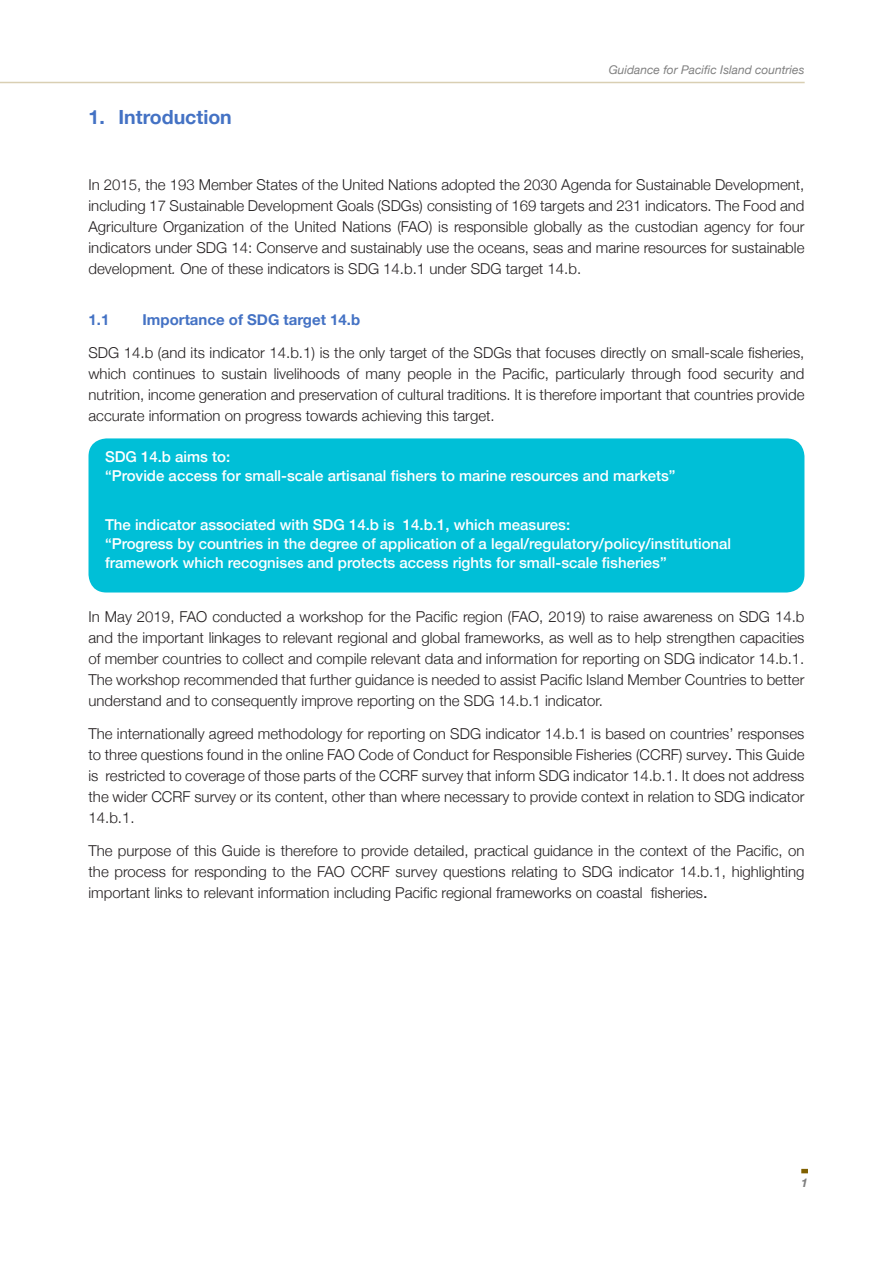
<style>
.page{position:relative;width:893px;height:1263px;background:#fff}
.page>*{position:absolute;margin:0;border:0;box-sizing:border-box;transform-origin:0 0}
.t1{font:700 19.5px "Helvetica Neue";color:#4472c4}
.t2{font:300 15px/21px "Helvetica Neue";color:#231f20;text-align:justify}
.t3{font:500 15px/18.8px "Helvetica Neue";color:#fff}
.t4{font:700 15px "Helvetica Neue";color:#4472c4}
.t5{font:italic 12px "Helvetica Neue";color:#808080}
.t6{font:italic 700 12px "Helvetica Neue";color:#808080}
.s1{font-style:italic}
.s2{font-weight:400;font-size:16.5px}
</style>
<div class="page">
<svg style="left:801px;top:1169px;width:7px;height:4px"></svg>
<hr style="left:0;top:82px;width:805px;height:1px;background:#d9cfb3">
<div style="left:88px;top:438px;width:716px;height:154px;background:#00bfd7;border-radius:18px"></div>
<p class="t1" style="left:88px;top:105px;width:145px">1. Introduction</p>
<p class="t5" style="left:609px;top:61px;width:197px">Guidance for Pacific Island countries</p>
<p class="t2" style="left:88px;top:173px;width:717px">In 2015, the 193 Member States of the United Nations adopted the 2030 Agenda for Sustainable Development, including 17 Sustainable Development Goals (SDGs) consisting of 169 targets and 231 indicators. The Food and Agriculture Organization of the United Nations (FAO) is responsible globally as the custodian agency for four indicators under SDG 14: Conserve and sustainably use the oceans, seas and marine resources for sustainable development<span class="s1">.</span> One of these indicators is SDG 14.b.1 under SDG target 14.b.</p>
<p class="t4" style="left:88px;top:310px;width:22px">1.1</p>
<p class="t4" style="left:142px;top:310px;width:219px">Importance of SDG target 14.b</p>
<p class="t2" style="left:88px;top:341px;width:717px">SDG 14.b (and its indicator 14.b.1) is the only target of the SDGs that focuses directly on small-scale fisheries, which continues to sustain livelihoods of many people in the Pacific, particularly through food security and nutrition, income generation and preservation of cultural traditions. It is therefore important that countries provide accurate information on progress towards achieving this target.</p>
<p class="t3" style="left:105px;top:446px;width:572px">SDG 14.b aims to:<br>“Provide access for small-scale artisanal fishers to marine resources and markets”</p>
<p class="t3" style="left:105px;top:514px;width:628px">The indicator associated with SDG 14.b is 14.b.1, which measures:<br>“Progress by countries in the degree of application of a legal/regulatory/policy/institutional framework which recognises and protects access rights for small-scale fisheries”</p>
<p class="t2" style="left:88px;top:605px;width:717px">In May 2019, FAO conducted a workshop for the Pacific region (FAO, 2019) to raise awareness on SDG 14.b and the important linkages to relevant regional and global frameworks, as well as to help strengthen capacities of member countries to collect and compile relevant data and information for reporting on SDG indicator 14.b.1.<br>The workshop recommended that further guidance is needed to assist Pacific Island Member Countries to better understand and to consequently improve reporting on the SDG 14.b.1 indicator.</p>
<p class="t2" style="left:88px;top:722px;width:717px">The internationally agreed methodology for reporting on SDG indicator 14.b.1 is based on countries’ responses to three questions found in the online FAO Code of Conduct for Responsible Fisheries (CCRF) survey<span class="s2">.</span> This Guide is restricted to coverage of those parts of the CCRF survey that inform SDG indicator 14.b.1. It does not address the wider CCRF survey or its content, other than where necessary to provide context in relation to SDG indicator 14.b.1.</p>
<p class="t2" style="left:88px;top:839px;width:717px">The purpose of this Guide is therefore to provide detailed, practical guidance in the context of the Pacific, on the process for responding to the FAO CCRF survey questions relating to SDG indicator 14.b.1, highlighting important links to relevant information including Pacific regional frameworks on coastal fisheries<span class="s2">.</span></p>
<p class="t6" style="left:801px;top:1173px;width:8px">1</p>
</div>
